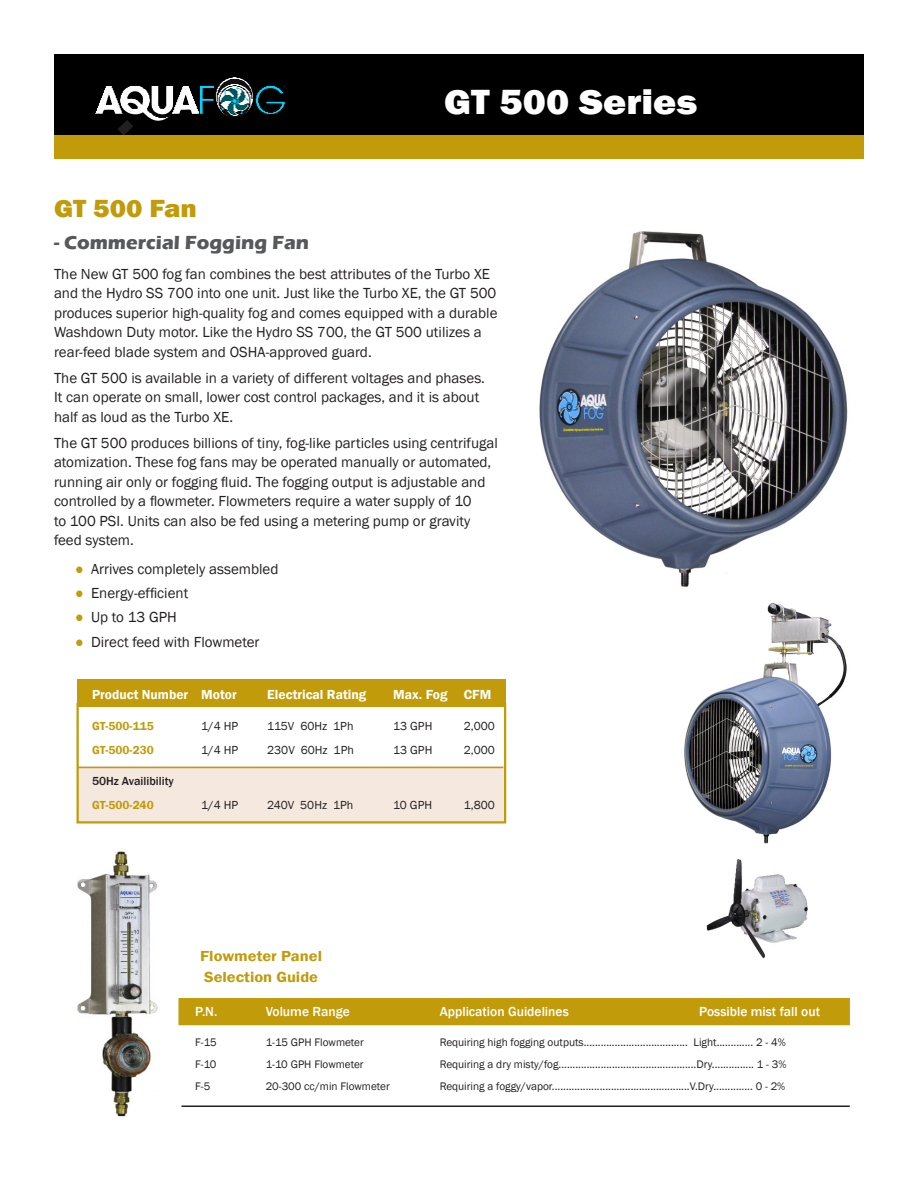
<style>
.page{position:relative;width:918px;height:1188px;background:#fff}
.page>*{position:absolute;margin:0;border:0;box-sizing:border-box;transform-origin:0 0}
.t1{font:800 36px "Franklin Gothic";color:#fff;scale:1.1 1}
.t2{font:800 25.5px "Franklin Gothic";color:#c19b09;scale:1.1 1}
.t3{font:700 19.5px "Eras ITC";color:#57585a}
.t4{font:15px/19.5px "Franklin Gothic";color:#231f20}
.t5{font:600 15px/21.3px "Franklin Gothic";color:#c19b09;scale:1.1 1}
.t6{font:500 13.5px "Franklin Gothic";color:#fff}
.t7{font:600 13.5px "Franklin Gothic";color:#fff}
.t8{font:12px "Franklin Gothic";color:#231f20}
.t9{font:500 12px/23.7px "Franklin Gothic";color:#231f20}
.t10{font:600 12px "Franklin Gothic";color:#c19b09}
.t11{font:11.25px "Franklin Gothic";color:#231f20}
.s1{color:#c19b09}
.s2{font-weight:600;color:#c19b09}
</style>
<div class="page">
<img style="left:539px;top:231px;width:309px;height:356px">
<div style="left:179px;top:999px;width:670px;height:25px;background:#c19b09"></div>
<div style="left:178px;top:998px;width:672px;height:27px;border:2px solid #c19b09"></div>
<div style="left:54px;top:54px;width:810px;height:85px;background:#000"></div>
<hr style="left:182px;top:1106px;width:668px;height:1px;background:#231f20">
<svg style="left:108px;top:121px;width:35px;height:15px"></svg>
<img style="left:95px;top:77px;width:191px;height:44px">
<div style="left:78px;top:767px;width:428px;height:55px;background:#f5e8df"></div>
<div style="left:77px;top:703px;width:429px;height:121px;border:2px solid #c19b09"></div>
<div style="left:77px;top:680px;width:429px;height:27px;background:#c19b09"></div>
<div style="left:54px;top:136px;width:810px;height:23px;background:#c19b09"></div>
<img style="left:706px;top:859px;width:102px;height:100px">
<img style="left:684px;top:603px;width:163px;height:241px">
<hr style="left:77px;top:767px;width:426px;height:1px;background:#c19b09">
<img style="left:77px;top:851px;width:81px;height:266px">
<p class="t1" style="left:444px;top:79px;width:232px">GT 500 Series</p>
<p class="t2" style="left:54px;top:192px;width:132px">GT 500 Fan</p>
<p class="t3" style="left:54px;top:231px;width:257px">- Commercial Fogging Fan</p>
<p class="t4" style="left:54px;top:264px;width:445px">The New GT 500 fog fan combines the best attributes of the Turbo XE and the Hydro SS 700 into one unit. Just like the Turbo XE, the GT 500 produces superior high-quality fog and comes equipped with a durable Washdown Duty motor. Like the Hydro SS 700, the GT 500 utilizes a rear-feed blade system and OSHA-approved guard.</p>
<p class="t4" style="left:54px;top:368px;width:433px">The GT 500 is available in a variety of different voltages and phases.<br>It can operate on small, lower cost control packages, and it is about half as loud as the Turbo XE.</p>
<p class="t4" style="left:54px;top:433px;width:445px">The GT 500 produces billions of tiny, fog-like particles using centrifugal atomization. These fog fans may be operated manually or automated, running air only or fogging fluid. The fogging output is adjustable and controlled by a flowmeter. Flowmeters require a water supply of 10<br>to 100 PSI. Units can also be fed using a metering pump or gravity feed system.</p>
<p class="t4" style="left:75px;top:559px;width:205px"><span class="s1">●</span> Arrives completely assembled</p>
<p class="t4" style="left:75px;top:584px;width:115px"><span class="s1">●</span> Energy-efficient</p>
<p class="t4" style="left:75px;top:608px;width:103px"><span class="s1">●</span> Up to 13 GPH</p>
<p class="t4" style="left:75px;top:632px;width:186px"><span class="s1">●</span> Direct feed with Flowmeter</p>
<p class="t7" style="left:92px;top:686px;width:146px">Product Number Motor</p>
<p class="t7" style="left:267px;top:686px;width:100px">Electrical Rating</p>
<p class="t7" style="left:393px;top:686px;width:100px">Max. Fog CFM</p>
<p class="t10" style="left:92px;top:719px;width:63px">GT-500-115</p>
<p class="t8" style="left:201px;top:719px;width:38px">1/4 HP</p>
<p class="t8" style="left:267px;top:719px;width:88px">115V 60Hz 1Ph</p>
<p class="t8" style="left:393px;top:719px;width:41px">13 GPH</p>
<p class="t8" style="left:464px;top:719px;width:33px">2,000</p>
<p class="t10" style="left:92px;top:742px;width:63px">GT-500-230</p>
<p class="t8" style="left:201px;top:742px;width:38px">1/4 HP</p>
<p class="t8" style="left:267px;top:742px;width:88px">230V 60Hz 1Ph</p>
<p class="t8" style="left:393px;top:742px;width:41px">13 GPH</p>
<p class="t8" style="left:464px;top:742px;width:33px">2,000</p>
<p class="t9" style="left:92px;top:769px;width:83px">50Hz Availibility<br><span class="s2">GT-500-240</span></p>
<p class="t8" style="left:201px;top:797px;width:38px">1/4 HP</p>
<p class="t8" style="left:267px;top:797px;width:88px">240V 50Hz 1Ph</p>
<p class="t8" style="left:393px;top:797px;width:40px">10 GPH</p>
<p class="t8" style="left:464px;top:797px;width:33px">1,800</p>
<p class="t5" style="left:200px;top:946px;width:112px">Flowmeter Panel<br>Selection Guide</p>
<p class="t6" style="left:195px;top:1004px;width:24px">P.N.</p>
<p class="t6" style="left:266px;top:1004px;width:86px">Volume Range</p>
<p class="t6" style="left:440px;top:1004px;width:131px">Application Guidelines</p>
<p class="t6" style="left:699px;top:1004px;width:122px">Possible mist fall out</p>
<p class="t11" style="left:195px;top:1035px;width:23px">F-15</p>
<p class="t11" style="left:266px;top:1035px;width:100px">1-15 GPH Flowmeter</p>
<p class="t11" style="left:440px;top:1035px;width:348px">Requiring high fogging outputs..................................... Light............. 2 - 4%</p>
<p class="t11" style="left:195px;top:1058px;width:23px">F-10</p>
<p class="t11" style="left:266px;top:1058px;width:99px">1-10 GPH Flowmeter</p>
<p class="t11" style="left:440px;top:1058px;width:348px">Requiring a dry misty/fog.................................................Dry............... 1 - 3%</p>
<p class="t11" style="left:195px;top:1080px;width:17px">F-5</p>
<p class="t11" style="left:266px;top:1080px;width:126px">20-300 cc/min Flowmeter</p>
<p class="t11" style="left:440px;top:1080px;width:347px">Requiring a foggy/vapor.................................................V.Dry.............. 0 - 2%</p>
</div>
